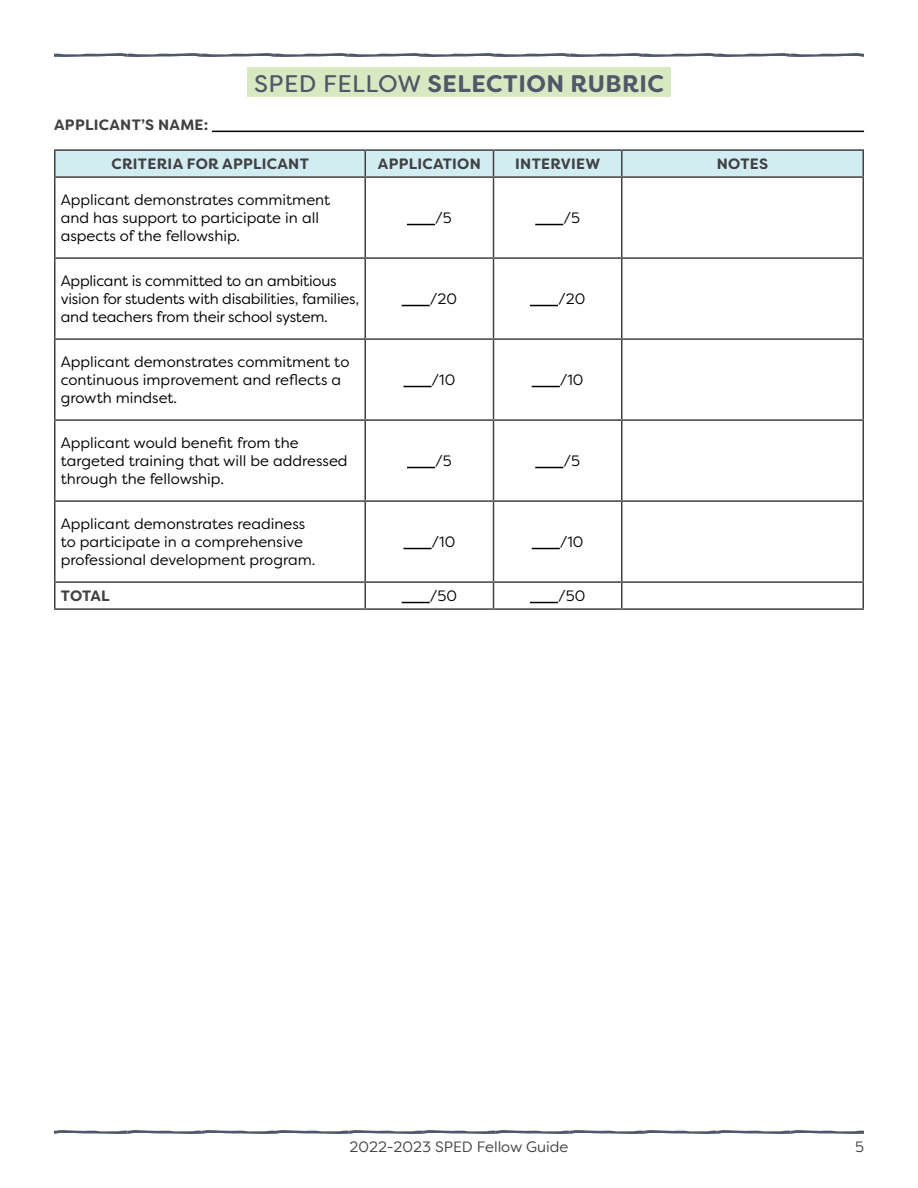
<style>
.page{position:relative;width:918px;height:1188px;background:#fff}
.page>*{position:absolute;margin:0;border:0;box-sizing:border-box;transform-origin:0 0}
.t1{font:700 24px "Filson Soft";letter-spacing:.02em;color:#4f586a}
.Body{font:15px/18px "Filson Soft";color:#000}
.Body-2{font:700 15px "Filson Soft";letter-spacing:.02em;color:#414042}
.t2{font:15px "Filson Soft";color:#414042}
.s1{font-weight:400}
</style>
<div class="page">
<svg style="left:54px;top:1130px;width:810px;height:4px"></svg>
<svg style="left:54px;top:53px;width:810px;height:4px"></svg>
<div style="left:247px;top:68px;width:424px;height:29px;background:#d7e9c1"></div>
<hr style="left:212px;top:131px;width:652px;height:1px;background:#000">
<hr style="left:54px;top:149px;width:311px;height:2px;background:#414042">
<hr style="left:54px;top:151px;width:2px;height:25px;background:#414042">
<hr style="left:365px;top:149px;width:129px;height:2px;background:#414042">
<hr style="left:494px;top:149px;width:128px;height:2px;background:#414042">
<hr style="left:622px;top:149px;width:242px;height:2px;background:#414042">
<div style="left:55px;top:150px;width:808px;height:26px;background:#d2edf2"></div>
<hr style="left:862px;top:151px;width:2px;height:25px;background:#414042">
<hr style="left:54px;top:176px;width:311px;height:2px;background:#414042">
<hr style="left:54px;top:178px;width:2px;height:79px;background:#414042">
<hr style="left:365px;top:176px;width:129px;height:2px;background:#414042">
<hr style="left:364px;top:178px;width:2px;height:79px;background:#414042">
<hr style="left:494px;top:176px;width:128px;height:2px;background:#414042">
<hr style="left:493px;top:178px;width:1px;height:79px;background:#414042">
<hr style="left:622px;top:176px;width:242px;height:2px;background:#414042">
<hr style="left:621px;top:178px;width:1px;height:79px;background:#414042">
<hr style="left:862px;top:178px;width:2px;height:79px;background:#414042">
<hr style="left:54px;top:257px;width:311px;height:2px;background:#414042">
<hr style="left:54px;top:259px;width:2px;height:79px;background:#414042">
<hr style="left:365px;top:257px;width:129px;height:2px;background:#414042">
<hr style="left:364px;top:259px;width:2px;height:79px;background:#414042">
<hr style="left:494px;top:257px;width:128px;height:2px;background:#414042">
<hr style="left:493px;top:259px;width:1px;height:79px;background:#414042">
<hr style="left:622px;top:257px;width:242px;height:2px;background:#414042">
<hr style="left:621px;top:259px;width:1px;height:79px;background:#414042">
<hr style="left:862px;top:259px;width:2px;height:79px;background:#414042">
<hr style="left:54px;top:338px;width:311px;height:2px;background:#414042">
<hr style="left:54px;top:340px;width:2px;height:79px;background:#414042">
<hr style="left:365px;top:338px;width:129px;height:2px;background:#414042">
<hr style="left:364px;top:340px;width:2px;height:79px;background:#414042">
<hr style="left:494px;top:338px;width:128px;height:2px;background:#414042">
<hr style="left:493px;top:340px;width:1px;height:79px;background:#414042">
<hr style="left:622px;top:338px;width:242px;height:2px;background:#414042">
<hr style="left:621px;top:340px;width:1px;height:79px;background:#414042">
<hr style="left:862px;top:340px;width:2px;height:79px;background:#414042">
<hr style="left:54px;top:419px;width:311px;height:2px;background:#414042">
<hr style="left:54px;top:421px;width:2px;height:79px;background:#414042">
<hr style="left:365px;top:419px;width:129px;height:2px;background:#414042">
<hr style="left:364px;top:421px;width:2px;height:79px;background:#414042">
<hr style="left:494px;top:419px;width:128px;height:2px;background:#414042">
<hr style="left:493px;top:421px;width:1px;height:79px;background:#414042">
<hr style="left:622px;top:419px;width:242px;height:2px;background:#414042">
<hr style="left:621px;top:421px;width:1px;height:79px;background:#414042">
<hr style="left:862px;top:421px;width:2px;height:79px;background:#414042">
<hr style="left:54px;top:500px;width:311px;height:2px;background:#414042">
<hr style="left:54px;top:502px;width:2px;height:79px;background:#414042">
<hr style="left:365px;top:500px;width:129px;height:2px;background:#414042">
<hr style="left:364px;top:502px;width:2px;height:79px;background:#414042">
<hr style="left:494px;top:500px;width:128px;height:2px;background:#414042">
<hr style="left:493px;top:502px;width:1px;height:79px;background:#414042">
<hr style="left:622px;top:500px;width:242px;height:2px;background:#414042">
<hr style="left:621px;top:502px;width:1px;height:79px;background:#414042">
<hr style="left:862px;top:502px;width:2px;height:79px;background:#414042">
<hr style="left:54px;top:581px;width:311px;height:2px;background:#414042">
<hr style="left:54px;top:583px;width:2px;height:25px;background:#414042">
<hr style="left:365px;top:581px;width:129px;height:2px;background:#414042">
<hr style="left:364px;top:583px;width:2px;height:25px;background:#414042">
<hr style="left:494px;top:581px;width:128px;height:2px;background:#414042">
<svg style="left:493px;top:583px;width:1px;height:25px"></svg>
<hr style="left:622px;top:581px;width:242px;height:2px;background:#414042">
<svg style="left:621px;top:583px;width:1px;height:25px"></svg>
<hr style="left:862px;top:583px;width:2px;height:25px;background:#414042">
<hr style="left:54px;top:608px;width:311px;height:2px;background:#414042">
<hr style="left:365px;top:608px;width:129px;height:2px;background:#414042">
<hr style="left:494px;top:608px;width:128px;height:2px;background:#414042">
<hr style="left:622px;top:608px;width:242px;height:2px;background:#414042">
<svg style="left:407px;top:224px;width:28px;height:1px"></svg>
<svg style="left:535px;top:224px;width:28px;height:1px"></svg>
<svg style="left:402px;top:305px;width:28px;height:1px"></svg>
<svg style="left:530px;top:305px;width:28px;height:1px"></svg>
<svg style="left:403px;top:386px;width:29px;height:1px"></svg>
<svg style="left:532px;top:386px;width:28px;height:1px"></svg>
<svg style="left:407px;top:467px;width:28px;height:1px"></svg>
<svg style="left:535px;top:467px;width:28px;height:1px"></svg>
<svg style="left:403px;top:548px;width:29px;height:1px"></svg>
<svg style="left:532px;top:548px;width:28px;height:1px"></svg>
<svg style="left:402px;top:602px;width:28px;height:1px"></svg>
<svg style="left:530px;top:602px;width:28px;height:1px"></svg>
<p class="t1" style="left:254px;top:68px;width:411px"><span class="s1">SPED FELLOW</span> SELECTION RUBRIC</p>
<p class="Body-2" style="left:54px;top:115px;width:156px">APPLICANT’S NAME:</p>
<p class="Body-2" style="left:112px;top:154px;width:199px">CRITERIA FOR APPLICANT</p>
<p class="Body-2" style="left:378px;top:154px;width:105px">APPLICATION</p>
<p class="Body-2" style="left:515px;top:154px;width:87px">INTERVIEW</p>
<p class="Body-2" style="left:717px;top:154px;width:53px">NOTES</p>
<p class="Body" style="left:61px;top:191px;width:271px">Applicant demonstrates commitment and has support to participate in all aspects of the fellowship.</p>
<p class="Body" style="left:435px;top:209px;width:18px">/5</p>
<p class="Body" style="left:563px;top:209px;width:18px">/5</p>
<p class="Body" style="left:61px;top:272px;width:300px">Applicant is committed to an ambitious vision for students with disabilities, families, and teachers from their school system.</p>
<p class="Body" style="left:61px;top:353px;width:290px">Applicant demonstrates commitment to continuous improvement and reflects a growth mindset.</p>
<p class="Body" style="left:61px;top:434px;width:288px">Applicant would benefit from the targeted training that will be addressed through the fellowship.</p>
<p class="Body" style="left:61px;top:515px;width:256px">Applicant demonstrates readiness to participate in a comprehensive professional development program.</p>
<p class="Body" style="left:430px;top:290px;width:29px">/20</p>
<p class="Body" style="left:558px;top:290px;width:29px">/20</p>
<p class="Body" style="left:432px;top:371px;width:25px">/10</p>
<p class="Body" style="left:560px;top:371px;width:25px">/10</p>
<p class="Body" style="left:435px;top:452px;width:18px">/5</p>
<p class="Body" style="left:563px;top:452px;width:18px">/5</p>
<p class="Body" style="left:432px;top:533px;width:25px">/10</p>
<p class="Body" style="left:560px;top:533px;width:25px">/10</p>
<p class="Body-2" style="left:61px;top:586px;width:50px">TOTAL</p>
<p class="Body" style="left:430px;top:587px;width:29px">/50</p>
<p class="Body" style="left:558px;top:587px;width:29px">/50</p>
<p class="t2" style="left:349px;top:1137px;width:221px">2022-2023 SPED Fellow Guide</p>
<p class="t2" style="left:855px;top:1137px;width:10px">5</p>
</div>
